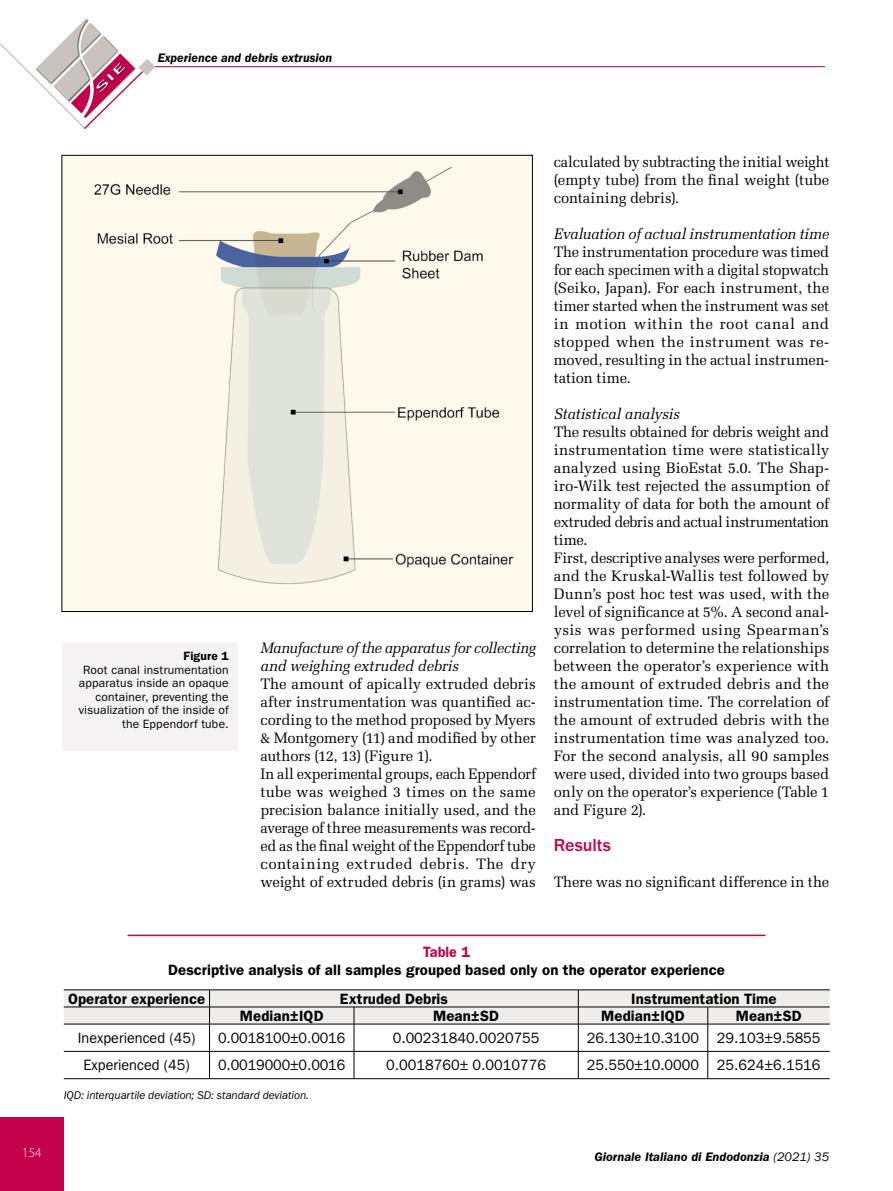
<style>
.page{position:relative;width:893px;height:1191px;background:#fff}
.page>*{position:absolute;margin:0;border:0;box-sizing:border-box;transform-origin:0 0}
._000_TNT_01{font:500 18px "ITC Franklin Gothic Std";letter-spacing:-.005em;color:#c4014b}
._004_TES{font:15.15px/18px "Melior LT Std";letter-spacing:-.005em;color:#000;text-align:justify;scale:.96 1}
._004_TES-2{font:15.15px/18px "Melior LT Std";letter-spacing:-.005em;color:#000;text-align:justify}
._004_TES-3{font:italic 15.15px/18px "Melior LT Std";letter-spacing:-.015em;color:#000;scale:.96 1}
._004_TES-4{font:italic 15.15px "Melior LT Std";letter-spacing:-.015em;color:#000}
._010_TAB_TIT_1{font:600 15px "ITC Franklin Gothic Std";letter-spacing:.005em;color:#000}
._010_TAB{font:15px "ITC Franklin Gothic Std";color:#000;scale:.96 1}
._010_TAB-2{font:15px "ITC Franklin Gothic Std";color:#000;scale:.95 1}
._010_TAB_TIT{font:600 15px "ITC Franklin Gothic Std";color:#c4014b;scale:.96 1}
.t1{font:300 13.5px "Myriad Pro";color:#fff}
.t2{font:italic 600 12.75px "ITC Franklin Gothic Std";color:#000}
._010_DIDA{font:12px/13.5px "ITC Franklin Gothic Std";letter-spacing:.015em;color:#000;text-align:right}
._010_DIDA-2{font:600 12px "ITC Franklin Gothic Std";letter-spacing:.015em;color:#000}
._004_TES-5{font:italic 11.7px "ITC Franklin Gothic Std";letter-spacing:-.005em;color:#000}
.s1{font-weight:400}
</style>
<div class="page">
<div style="left:0;top:1118px;width:64px;height:73px;background:#c4014b"></div>
<hr style="left:147px;top:66px;width:678px;height:1px;background:#c4014b">
<svg style="left:0;top:19px;width:155px;height:110px"></svg>
<div style="left:62px;top:642px;width:175px;height:108px;background:#f5f3f3"></div>
<hr style="left:128px;top:934px;width:637px;height:2px;background:#c4014b">
<hr style="left:64px;top:989px;width:146px;height:1px;background:#000">
<hr style="left:210px;top:989px;width:144px;height:1px;background:#000">
<hr style="left:354px;top:989px;width:224px;height:1px;background:#000">
<hr style="left:578px;top:989px;width:130px;height:1px;background:#000">
<hr style="left:708px;top:989px;width:122px;height:1px;background:#000">
<svg style="left:64px;top:990px;width:766px;height:88px"></svg>
<hr style="left:64px;top:1078px;width:146px;height:1px;background:#000">
<hr style="left:210px;top:1078px;width:144px;height:1px;background:#000">
<hr style="left:354px;top:1078px;width:224px;height:1px;background:#000">
<hr style="left:578px;top:1078px;width:130px;height:1px;background:#000">
<hr style="left:708px;top:1078px;width:122px;height:1px;background:#000">
<img style="left:64px;top:157px;width:467px;height:453px">
<p class="t2" style="left:158px;top:51px;width:176px">Experience and debris extrusion</p>
<p class="t1" style="left:22px;top:1145px;width:21px">154</p>
<p class="_010_DIDA-2" style="left:184px;top:649px;width:47px">Figure 1</p>
<p class="_010_DIDA" style="left:79px;top:663px;width:151px">Root canal instrumentation apparatus inside an opaque container, preventing the visualization of the inside of the Eppendorf tube.</p>
<p class="_004_TES-3" style="left:260px;top:639px;width:288px">Manufacture of the apparatus for collecting and weighing extruded debris</p>
<p class="_004_TES-2" style="left:260px;top:675px;width:277px">The amount of apically extruded debris after instrumentation was quantified ac&shy;cording to the method proposed by Myers &amp; Montgomery (11) and modified by other authors (12, 13) (Figure 1).</p>
<p class="_004_TES" style="left:260px;top:765px;width:288px">In all experimental groups, each Eppendorf tube was weighed 3 times on the same precision balance initially used, and the average of three measurements was record&shy;ed as the final weight of the Eppendorf tube containing extruded debris. The dry weight of extruded debris (in grams) was</p>
<p class="_004_TES" style="left:554px;top:153px;width:288px">calculated by subtracting the initial weight (empty tube) from the final weight (tube containing debris).</p>
<p class="_004_TES-4" style="left:554px;top:225px;width:277px">Evaluation of actual instrumentation time</p>
<p class="_004_TES-2" style="left:554px;top:243px;width:277px">The instrumentation procedure was timed for each specimen with a digital stopwatch (Seiko, Japan). For each instrument, the timer started when the instrument was set in motion within the root canal and stopped when the instrument was re&shy;moved, resulting in the actual instrumen&shy;tation time.</p>
<p class="_004_TES-4" style="left:554px;top:405px;width:127px">Statistical analysis</p>
<p class="_004_TES-2" style="left:554px;top:423px;width:277px">The results obtained for debris weight and instrumentation time were statistically analyzed using BioEstat 5.0. The Shap&shy;iro-Wilk test rejected the assumption of normality of data for both the amount of extruded debris and actual instrumentation time.</p>
<p class="_004_TES" style="left:554px;top:549px;width:288px">First, descriptive analyses were performed, and the Kruskal-Wallis test followed by Dunn’s post hoc test was used, with the level of significance at 5%. A second anal&shy;ysis was performed using Spearman’s correlation to determine the relationships between the operator’s experience with the amount of extruded debris and the instrumentation time. The correlation of the amount of extruded debris with the instrumentation time was analyzed too.<br>For the second analysis, all 90 samples were used, divided into two groups based only on the operator’s experience (Table 1 and Figure 2).</p>
<p class="_000_TNT_01" style="left:554px;top:835px;width:59px">Results</p>
<p class="_004_TES-2" style="left:554px;top:873px;width:277px">There was no significant difference in the</p>
<p class="_010_TAB_TIT" style="left:423px;top:943px;width:50px">Table 1</p>
<p class="_010_TAB_TIT_1" style="left:168px;top:961px;width:558px">Descriptive analysis of all samples grouped based only on the operator experience</p>
<p class="_010_TAB_TIT_1" style="left:68px;top:989px;width:139px">Operator experience</p>
<p class="_010_TAB_TIT_1" style="left:340px;top:989px;width:110px">Extruded Debris</p>
<p class="_010_TAB_TIT_1" style="left:631px;top:989px;width:147px">Instrumentation Time</p>
<p class="_010_TAB_TIT_1" style="left:240px;top:1006px;width:85px">Median±IQD</p>
<p class="_010_TAB_TIT_1" style="left:433px;top:1006px;width:67px">Mean±SD</p>
<p class="_010_TAB_TIT_1" style="left:601px;top:1006px;width:85px">Median±IQD</p>
<p class="_010_TAB_TIT_1" style="left:736px;top:1006px;width:67px">Mean±SD</p>
<p class="_010_TAB" style="left:78px;top:1029px;width:124px">Inexperienced (45)</p>
<p class="_010_TAB-2" style="left:218px;top:1029px;width:136px">0.0018100±0.0016</p>
<p class="_010_TAB" style="left:393px;top:1029px;width:155px">0.00231840.0020755</p>
<p class="_010_TAB" style="left:587px;top:1029px;width:119px">26.130±10.3100</p>
<p class="_010_TAB" style="left:717px;top:1029px;width:110px">29.103±9.5855</p>
<p class="_010_TAB" style="left:84px;top:1056px;width:112px">Experienced (45)</p>
<p class="_010_TAB-2" style="left:218px;top:1056px;width:136px">0.0019000±0.0016</p>
<p class="_010_TAB" style="left:386px;top:1056px;width:168px">0.0018760± 0.0010776</p>
<p class="_010_TAB" style="left:587px;top:1056px;width:119px">25.550±10.0000</p>
<p class="_010_TAB" style="left:717px;top:1056px;width:110px">25.624±6.1516</p>
<p class="_004_TES-5" style="left:64px;top:1089px;width:247px">IQD: interquartile deviation; SD: standard deviation.</p>
<p class="t2" style="left:594px;top:1149px;width:236px">Giornale Italiano di Endodonzia <span class="s1">(2021) 35</span></p>
</div>
